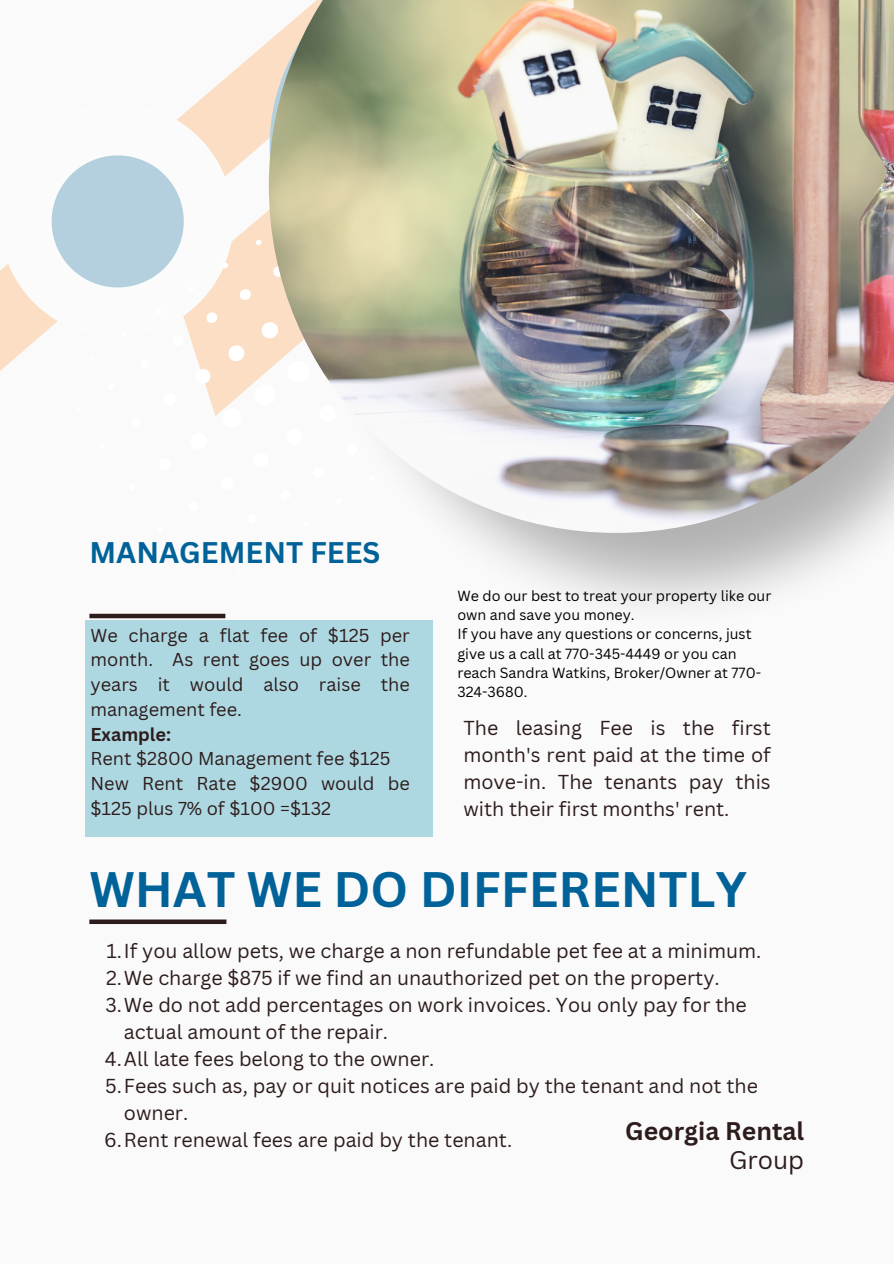
<style>
.page{position:relative;width:894px;height:1264px;background:#fff}
.page>*{position:absolute;margin:0;border:0;box-sizing:border-box;transform-origin:0 0}
.t1{font:700 48.45px "Canva Sans";color:#006298}
.t2{font:700 28.95px "Canva Sans";color:#006298}
.t3{font:700 24.75px "Canva Sans";color:#2d1c1c}
.t4{font:24.75px "Canva Sans";color:#2d1c1c}
.t5{font:19.65px/27px "Canva Sans";color:#2d1c1c}
.t6{font:18.15px/24.8px "Canva Sans";color:#2d1c1c}
.t7{font:14.25px/19.2px "Canva Sans";color:#000}
.s1{font-weight:700}
</style>
<div class="page">
<div style="left:0;top:0;width:893px;height:1263px;background:#fafafa"></div>
<svg style="left:0;top:264px;width:47px;height:81px;fill:#fbdec4"></svg>
<svg style="left:47px;top:78px;width:485px;height:472px"></svg>
<img style="left:269px;top:0;width:624px;height:533px">
<div style="left:89px;top:613px;width:136px;height:5px;background:#2d1c1c"></div>
<div style="left:89px;top:919px;width:137px;height:5px;background:#2d1c1c"></div>
<div style="left:85px;top:620px;width:347px;height:217px;background:#aed8e1"></div>
<p class="t2" style="left:89px;top:531px;width:292px">MANAGEMENT FEES</p>
<p class="t6" style="left:90px;top:622px;width:321px">We charge a flat fee of $125 per month. As rent goes up over the years it would also raise the management fee.<br><span class="s1">Example:<br></span>Rent $2800 Management fee $125<br>New Rent Rate $2900 would be $125 plus 7% of $100 =$132</p>
<p class="t7" style="left:457px;top:586px;width:315px">We do our best to treat your property like our own and save you money.</p>
<p class="t7" style="left:457px;top:624px;width:305px">If you have any questions or concerns, just give us a call at 770-345-4449 or you can reach Sandra Watkins, Broker/Owner at 770- 324-3680.</p>
<h2 class="t5" style="left:463px;top:714px;width:308px;text-align:justify">The leasing Fee is the first month's rent paid at the time of move-in. The tenants pay this with their first months' rent.</h2>
<p class="t1" style="left:89px;top:854px;width:658px">WHAT WE DO DIFFERENTLY</p>
<p class="t5" style="left:106px;top:936px;width:656px">1.If you allow pets, we charge a non refundable pet fee at a minimum.</p>
<p class="t5" style="left:106px;top:963px;width:615px">2.We charge $875 if we find an unauthorized pet on the property.</p>
<h5 class="t5" style="left:124px;top:990px;width:624px;text-indent:-19px">3.We do not add percentages on work invoices. You only pay for the actual amount of the repair.</h5>
<h5 class="t5" style="left:105px;top:1044px;width:331px">4.All late fees belong to the owner.</h5>
<h1 class="t5" style="left:124px;top:1071px;width:635px;text-indent:-19px">5.Fees such as, pay or quit notices are paid by the tenant and not the owner.</h1>
<p class="t5" style="left:104px;top:1125px;width:409px">6.Rent renewal fees are paid by the tenant.</p>
<p class="t3" style="left:625px;top:1113px;width:180px">Georgia Rental</p>
<p class="t4" style="left:728px;top:1142px;width:77px">Group</p>
</div>
